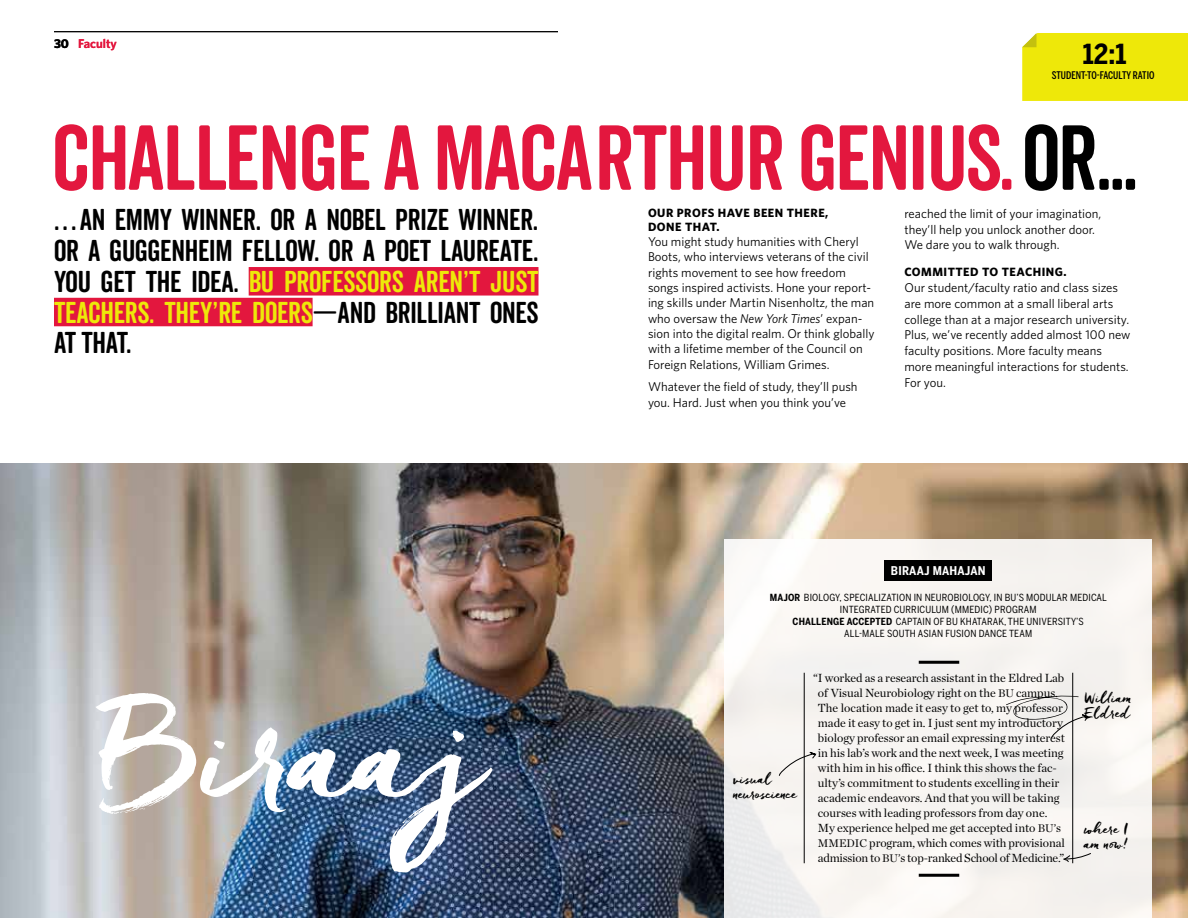
<style>
.page{position:relative;width:1188px;height:918px;background:#fff}
.page>*{position:absolute;margin:0;border:0;box-sizing:border-box;transform-origin:0 0}
.t1{font:147px "Freeland";letter-spacing:-.01em;color:#fff}
.t2{font:89.25px "Veneer Clean Soft";letter-spacing:-.02em;color:#e3173e}
.t3{font:29.25px/30.8px "Veneer Clean Soft";letter-spacing:-.01em;color:#000;text-align:justify}
.t4{font:700 27.45px "Benton Sans Condensed";color:#000}
.t5{font:15px/15px "Freeland";color:#000}
.t6{font:15px/15px "Freeland";letter-spacing:-.025em;color:#000}
.t7{font:12.75px/15.8px "Whitney";color:#000}
.t8{font:600 12.75px "Whitney";color:#e3173e}
.t9{font:12px/15px "Chronicle Deck";color:#000}
.t10{font:700 12px/13.5px "Whitney";letter-spacing:.04em;color:#000}
.t11{font:700 12px "Benton Sans Condensed";letter-spacing:.015em;color:#fff}
.t12{font:500 10.5px "Benton Sans Compressed";letter-spacing:.005em;color:#000}
.t13{font:9.75px/12px "Benton Sans Condensed";letter-spacing:.015em;color:#000;text-align:center}
.s1{font-weight:700;color:#000}
.s2{color:#000}
.s3{color:#eee809}
.s4{font-style:italic}
.s5{font-weight:700}
.s6{font-size:11.25px}
</style>
<div class="page">
<img style="left:0;top:464px;width:1188px;height:454px">
<hr style="left:54px;top:31px;width:504px;height:1px;background:#000">
<div style="left:1022px;top:33px;width:166px;height:68px;background:#eee809"></div>
<div style="left:249px;top:267px;width:290px;height:29px;background:#e3173e"></div>
<div style="left:54px;top:298px;width:259px;height:28px;background:#e3173e"></div>
<div style="left:724px;top:539px;width:428px;height:379px;background:#f7f4f1"></div>
<hr style="left:1072px;top:673px;width:1px;height:190px;background:#000">
<hr style="left:804px;top:673px;width:1px;height:190px;background:#000">
<hr style="left:919px;top:661px;width:40px;height:3px;background:#000">
<hr style="left:919px;top:874px;width:40px;height:3px;background:#000">
<svg style="left:779px;top:752px;width:38px;height:25px"></svg>
<svg style="left:1063px;top:852px;width:28px;height:11px"></svg>
<div style="left:884px;top:560px;width:108px;height:21px;background:#000"></div>
<svg style="left:1006px;top:695px;width:83px;height:44px"></svg>
<p class="t8" style="left:54px;top:35px;width:64px"><span class="s1">30</span> Faculty</p>
<h3 class="t4" style="left:1083px;top:37px;width:45px">12:1</h3>
<p class="t12" style="left:1052px;top:69px;width:104px">STUDENT-TO-FACULTY RATIO</p>
<h2 class="t2" style="left:52px;top:104px;width:1088px">CHALLENGE A MACARTHUR GENIUS. <span class="s2">OR...</span></h2>
<h3 class="t3" style="left:54px;top:204px;width:486px">. . .AN EMMY WINNER. OR A NOBEL PRIZE WINNER.<br>OR A GUGGENHEIM FELLOW. OR A POET LAUREATE.<br>YOU GET THE IDEA. <span class="s3">BU PROFESSORS AREN’T JUST TEACHERS. THEY’RE DOERS</span>—AND BRILLIANT ONES AT THAT.</h3>
<h1 class="t1" style="left:101px;top:657px;width:388px">Biraaj</h1>
<p class="t10" style="left:648px;top:206px;width:182px">OUR PROFS HAVE BEEN THERE,<br>DONE THAT.</p>
<p class="t7" style="left:648px;top:234px;width:228px;line-height:15.3px">You might study humanities with Cheryl Boots, who interviews veterans of the civil rights movement to see how freedom songs inspired activists. Hone your report&shy;ing skills under Martin Nisenholtz, the man who oversaw the <span class="s4">New York Times</span>’ expan&shy;sion into the digital realm. Or think globally with a lifetime member of the Council on Foreign Relations, William Grimes.</p>
<p class="t7" style="left:648px;top:378px;width:211px">Whatever the field of study, they’ll push you. Hard. Just when you think you’ve</p>
<p class="t7" style="left:905px;top:205px;width:198px">reached the limit of your imagination, they’ll help you unlock another door.<br>We dare you to walk through.</p>
<p class="t10" style="left:904px;top:265px;width:164px">COMMITTED TO TEACHING.</p>
<p class="t7" style="left:905px;top:280px;width:228px">Our student/faculty ratio and class sizes are more common at a small liberal arts college than at a major research university.<br>Plus, we’ve recently added almost 100 new faculty positions. More faculty means more meaningful interactions for students.<br>For you.</p>
<p class="t11" style="left:891px;top:564px;width:96px">BIRAAJ MAHAJAN</p>
<p class="t13" style="left:770px;top:591px;width:339px"><span class="s5">MAJOR</span> BIOLOGY, SPECIALIZATION IN NEUROBIOLOGY, IN BU’S MODULAR MEDICAL INTEGRATED CURRICULUM (MMEDIC) PROGRAM<br><span class="s5">CHALLENGE ACCEPTED</span> CAPTAIN OF BU KHATARAK, THE UNIVERSITY’S<br>ALL-MALE SOUTH ASIAN FUSION DANCE TEAM</p>
<p class="t6" style="left:734px;top:771px;width:65px">visual neuroscience</p>
<p class="t9" style="left:818px;top:670px;width:249px;text-indent:-5px">“I worked as a research assistant in the Eldred Lab of Visual Neurobiology right on the <span class="s6">BU</span> campus.<br>The location made it easy to get to, my professor made it easy to get in. I just sent my introductory biology professor an email expressing my interest in his lab’s work and the next week, I was meeting with him in his office. I think this shows the fac&shy;ulty’s commitment to students excelling in their academic endeavors. And that you will be taking courses with leading professors from day one.<br>My experience helped me get accepted into <span class="s6">BU’</span>s <span class="s6">MMEDIC</span> program, which comes with provisional admission to <span class="s6">BU’</span>s top-ranked School of Medicine.”</p>
<p class="t5" style="left:1084px;top:689px;width:49px">William<br>Eldred</p>
<p class="t5" style="left:1084px;top:820px;width:46px">where I am now!</p>
</div>
